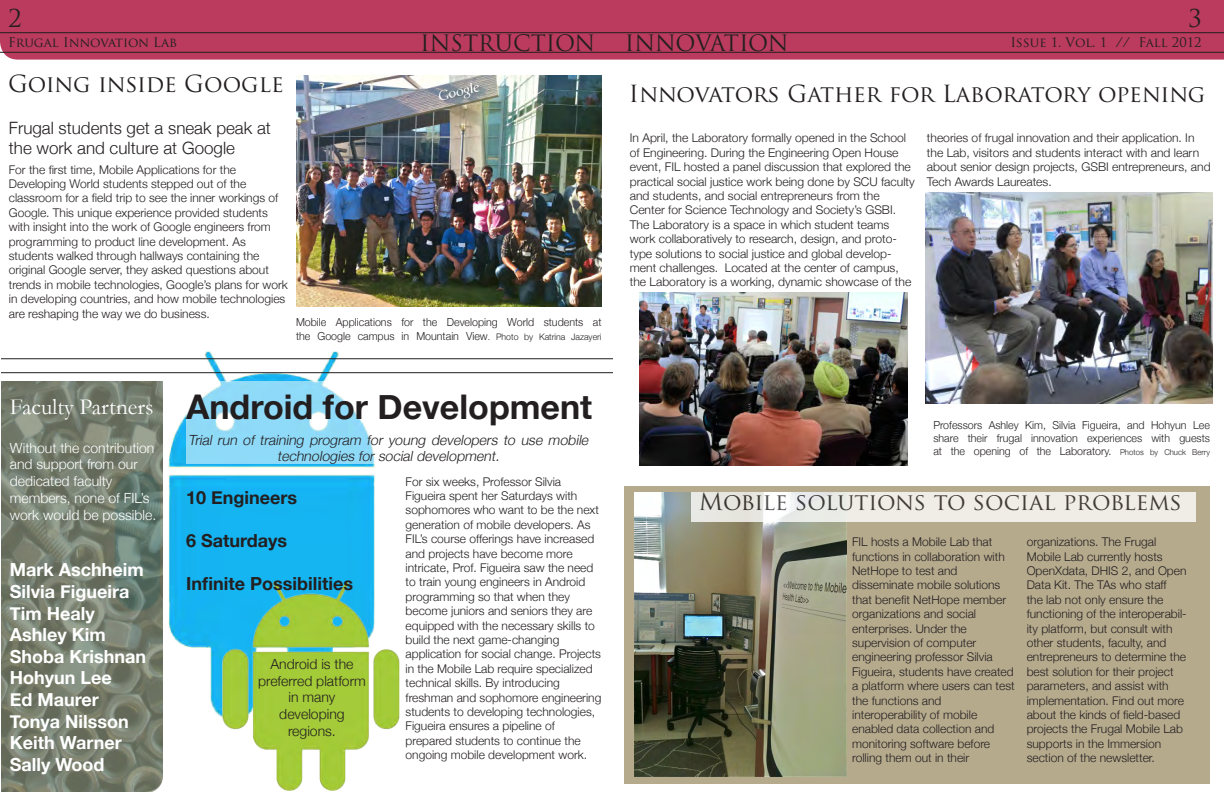
<style>
.page{position:relative;width:1224px;height:792px;background:#fff}
.page>*{position:absolute;margin:0;border:0;box-sizing:border-box;transform-origin:0 0}
.t1{font:700 34px "Helvetica Neue";color:#231f20}
.t2{font:24px "Trajan Pro";color:#231f20}
.t3{font:23px "Trajan Pro";letter-spacing:-.01em;color:#231f20}
.t4{font:23px "Garamond";color:#fff}
.t5{font:22px "Trajan Pro";color:#231f20}
.t6{font:22px "Trajan Pro";letter-spacing:-.025em;color:#231f20}
.t7{font:700 18px "Helvetica Neue";color:#fff}
.t8{font:700 18px "Helvetica Neue";color:#231f20}
.t9{font:300 17px/20.4px "Helvetica Neue";color:#231f20}
.t10{font:300 14px/16.8px "Helvetica Neue";color:#fff}
.t11{font:italic 300 14px/16.8px "Helvetica Neue";color:#231f20;text-align:center}
.t12{font:300 14px/16.8px "Helvetica Neue";color:#231f20;text-align:center}
.t13{font:13px "Trajan Pro";color:#231f20}
.t14{font:300 12px/14.4px "Helvetica Neue";color:#231f20}
.t15{font:300 11px/13.2px "Helvetica Neue";color:#231f20}
.s1{font-size:9px}
.s2{font-size:8px}
</style>
<div class="page">
<img style="left:108px;top:351px;width:270px;height:364px">
<div style="left:625px;top:486px;width:585px;height:297px;background:#b6aa8d"></div>
<div style="left:0;top:0;width:1224px;height:60px;background:#ba3b5d"></div>
<img style="left:296px;top:75px;width:306px;height:232px">
<hr style="left:0;top:32px;width:1224px;height:1px;background:#231f20">
<hr style="left:0;top:52px;width:1224px;height:1px;background:#231f20">
<svg style="left:1px;top:381px;width:162px;height:411px;background:#757e6e"></svg>
<hr style="left:1px;top:372px;width:612px;height:1px;background:#231f20">
<hr style="left:1px;top:358px;width:612px;height:1px;background:#231f20">
<img style="left:925px;top:192px;width:287px;height:212px">
<img style="left:635px;top:492px;width:212px;height:284px">
<div style="left:691px;top:492px;width:505px;height:30px;background:#efede6"></div>
<img style="left:639px;top:292px;width:269px;height:173px">
<img style="left:218px;top:578px;width:182px;height:213px">
<svg style="left:186px;top:381px;width:192px;height:83px;fill:#8edaf8"></svg>
<p class="t2" style="left:8px;top:3px;width:15px">2</p>
<p class="t2" style="left:1188px;top:3px;width:15px">3</p>
<p class="t6" style="left:625px;top:29px;width:165px">INNOVATION</p>
<p class="t13" style="left:8px;top:34px;width:171px">Frugal Innovation Lab</p>
<p class="t5" style="left:420px;top:29px;width:177px">INSTRUCTION</p>
<p class="t13" style="left:1010px;top:34px;width:193px">Issue 1. Vol. 1 // Fall 2012</p>
<p class="t3" style="left:8px;top:69px;width:277px">Going inside Google</p>
<p class="t9" style="left:9px;top:117px;width:263px">Frugal students get a sneak peak at the work and culture at Google</p>
<p class="t14" style="left:9px;top:161px;width:229px">For the first time, Mobile Applications for the</p>
<p class="t14" style="left:9px;top:176px;width:239px">Developing World students stepped out of the</p>
<p class="t14" style="left:9px;top:190px;width:271px">classroom for a field trip to see the inner workings of Google. This unique experience provided students with insight into the work of Google engineers from programming to product line development. As</p>
<p class="t14" style="left:9px;top:248px;width:280px">students walked through hallways containing the original Google server, they asked questions about trends in mobile technologies, Google’s plans for work in developing countries, and how mobile technologies are reshaping the way we do business.</p>
<p class="t15" style="left:296px;top:315px;width:307px">Mobile Applications for the Developing World students at the Google campus in Mountain View<span class="s1">. Photo by Katrina Jazayeri</span></p>
<p class="t4" style="left:10px;top:393px;width:145px">Faculty Partners</p>
<p class="t10" style="left:10px;top:438px;width:146px">Without the contribution and support from our dedicated faculty</p>
<p class="t10" style="left:10px;top:489px;width:148px">members, none of FIL’s work would be possible.</p>
<p class="t7" style="left:10px;top:556px;width:135px">Mark Aschheim</p>
<p class="t7" style="left:10px;top:577px;width:121px">Silvia Figueira</p>
<p class="t7" style="left:10px;top:599px;width:86px">Tim Healy</p>
<p class="t7" style="left:10px;top:621px;width:97px">Ashley Kim</p>
<p class="t7" style="left:10px;top:642px;width:138px">Shoba Krishnan</p>
<p class="t7" style="left:10px;top:664px;width:104px">Hohyun Lee</p>
<p class="t7" style="left:10px;top:685px;width:91px">Ed Maurer</p>
<p class="t7" style="left:10px;top:707px;width:120px">Tonya Nilsson</p>
<p class="t7" style="left:10px;top:729px;width:113px">Keith Warner</p>
<p class="t7" style="left:10px;top:750px;width:96px">Sally Wood</p>
<p class="t1" style="left:186px;top:380px;width:408px">Android for Development</p>
<p class="t11" style="left:188px;top:430px;width:405px">Trial run of training program for young developers to use mobile technologiesforsocialdevelopment.</p>
<p class="t8" style="left:186px;top:483px;width:113px">10 Engineers</p>
<p class="t8" style="left:186px;top:526px;width:103px">6 Saturdays</p>
<p class="t8" style="left:186px;top:569px;width:168px">Infinite Possibilities</p>
<p class="t12" style="left:258px;top:655px;width:109px">Android is the preferred platform in many</p>
<p class="t12" style="left:279px;top:705px;width:67px">developing</p>
<p class="t12" style="left:288px;top:722px;width:49px">regions.</p>
<p class="t14" style="left:406px;top:473px;width:157px">For six weeks, Professor Silvia</p>
<p class="t14" style="left:406px;top:488px;width:195px">Figueira spent her Saturdays with sophomores who want to be the next generation of mobile developers. As FIL’s course offerings have increased and projects have become more</p>
<p class="t14" style="left:406px;top:560px;width:191px">intricate, Prof. Figueira saw the need to train young engineers in Android programming so that when they become juniors and seniors they are equipped with the necessary skills to build the next game-changing</p>
<p class="t14" style="left:406px;top:646px;width:197px">application for social change. Projects in the Mobile Lab require specialized technical skills. By introducing</p>
<p class="t14" style="left:406px;top:689px;width:197px">freshman and sophomore engineering students to developing technologies,<br>Figueira ensures a pipeline of</p>
<p class="t14" style="left:406px;top:733px;width:177px">prepared students to continue the</p>
<p class="t14" style="left:406px;top:747px;width:183px">ongoing mobile development work.</p>
<p class="t3" style="left:629px;top:79px;width:578px">Innovators Gather for Laboratory opening</p>
<p class="t14" style="left:630px;top:130px;width:287px">In April, the Laboratory formally opened in the School of Engineering. During the Engineering Open House event, FIL hosted a panel discussion that explored the practical social justice work being done by SCU faculty and students, and social entrepreneurs from the</p>
<p class="t14" style="left:630px;top:202px;width:283px">Center for Science Technology and Society’s GSBI.<br>The Laboratory is a space in which student teams work collaboratively to research, design, and proto&shy;type solutions to social justice and global develop&shy;ment challenges. Located at the center of campus, the Laboratory is a working, dynamic showcase of the</p>
<p class="t14" style="left:927px;top:130px;width:285px">theories of frugal innovation and their application. In the Lab, visitors and students interact with and learn about senior design projects, GSBI entrepreneurs, and Tech Awards Laureates.</p>
<p class="t15" style="left:933px;top:418px;width:278px;text-align:justify">Professors Ashley Kim, Silvia Figueira, and Hohyun Lee share their frugal innovation experiences with guests at the opening of the Laboratory. <span class="s2">Photos by Chuck Berry</span></p>
<h3 class="t3" style="left:699px;top:487px;width:484px">Mobile solutions to social problems</h3>
<p class="t14" style="left:852px;top:534px;width:154px">FIL hosts a Mobile Lab that functions in collaboration with<br>NetHope to test and</p>
<p class="t14" style="left:852px;top:577px;width:156px">disseminate mobile solutions that benefit NetHope member organizations and social</p>
<p class="t14" style="left:852px;top:620px;width:116px">enterprises. Under the</p>
<p class="t14" style="left:852px;top:635px;width:126px">supervision of computer</p>
<p class="t14" style="left:852px;top:649px;width:164px">engineering professor Silvia<br>Figueira, students have created a platform where users can test the functions and</p>
<p class="t14" style="left:852px;top:707px;width:127px">interoperability of mobile</p>
<p class="t14" style="left:852px;top:721px;width:144px">enabled data collection and monitoring software before</p>
<p class="t14" style="left:852px;top:750px;width:119px">rolling them out in their</p>
<p class="t14" style="left:1027px;top:534px;width:162px">organizations. The Frugal<br>Mobile Lab currently hosts<br>OpenXdata, DHIS 2, and Open<br>Data Kit. The TAs who staff<br>the lab not only ensure the functioning of the interoperabil&shy;ity platform, but consult with other students, faculty, and entrepreneurs to determine the best solution for their project parameters, and assist with implementation. Find out more about the kinds of field-based projects the Frugal Mobile Lab supports in the Immersion</p>
<p class="t14" style="left:1027px;top:750px;width:130px">section of the newsletter.</p>
</div>
